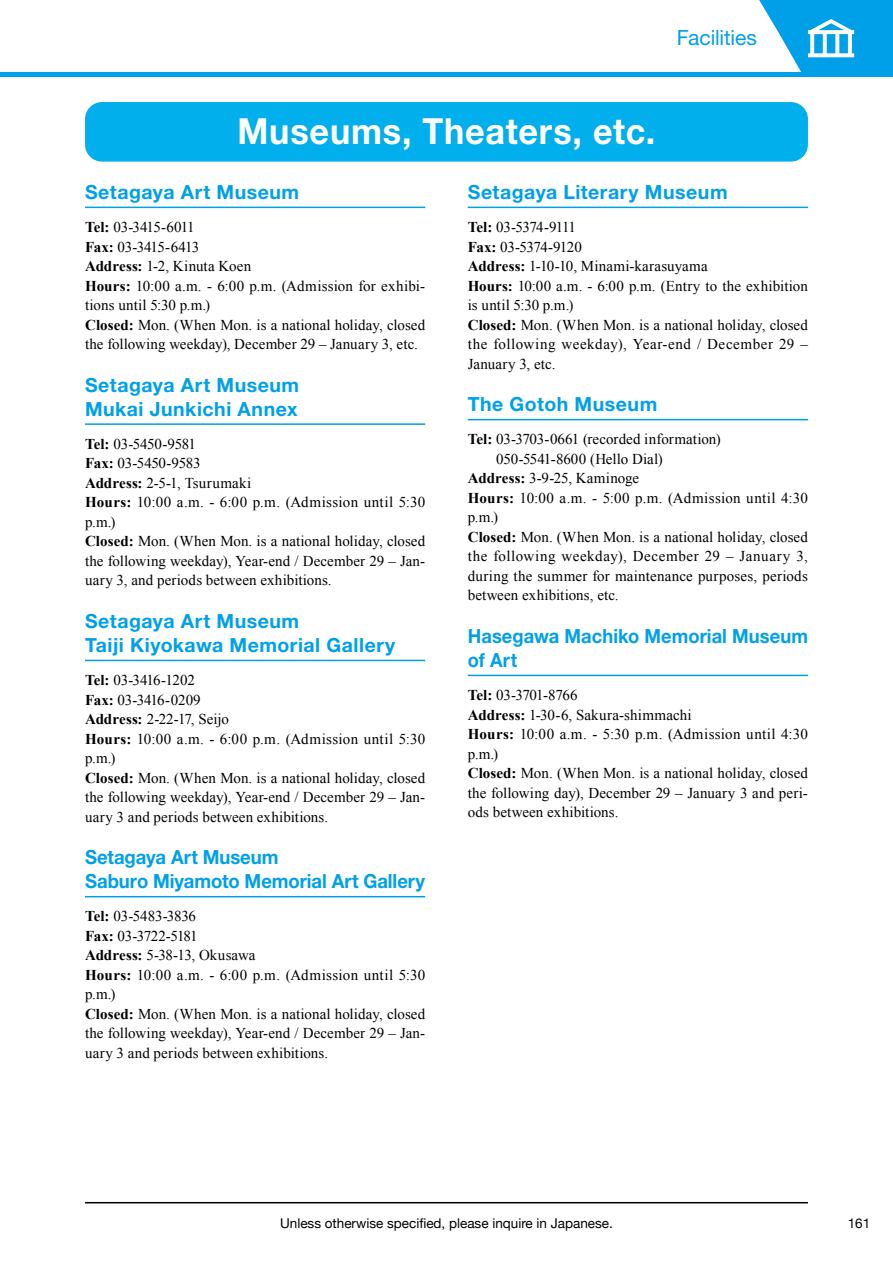
<style>
.page{position:relative;width:893px;height:1263px;background:#fff}
.page>*{position:absolute;margin:0;border:0;box-sizing:border-box;transform-origin:0 0}
.t1{font:700 36px "Helvetica Neue LT Std";letter-spacing:.02em;color:#fff;scale:.95 1}
.t2{font:21px "Helvetica Neue LT Std";letter-spacing:-.005em;color:#00a0e9}
.t3{font:700 19.5px/24px "Helvetica Neue LT Std";letter-spacing:.02em;color:#00a0e9}
.t4{font:700 19.5px/24px "Helvetica Neue LT Std";letter-spacing:-.005em;color:#00a0e9;scale:.95 1}
.t5{font:700 19.5px/24px "Helvetica Neue LT Std";letter-spacing:.02em;color:#00a0e9;scale:.94 1}
.t6{font:15px/19.5px "Times New Roman";letter-spacing:.01em;color:#000}
.t7{font:15px "Times New Roman";letter-spacing:.04em;color:#000}
.t8{font:15px "Times New Roman";letter-spacing:-.01em;color:#000}
.t9{font:13.5px "Helvetica Neue";color:#000}
.s1{font-weight:700}
</style>
<div class="page">
<hr style="left:85px;top:1202px;width:723px;height:1px;background:#000">
<div style="left:0;top:72px;width:893px;height:5px;background:#00a0e9"></div>
<svg style="left:759px;top:0;width:134px;height:72px"></svg>
<hr style="left:85px;top:207px;width:340px;height:1px;background:#00a0e9">
<hr style="left:85px;top:423px;width:340px;height:2px;background:#00a0e9">
<hr style="left:85px;top:660px;width:340px;height:1px;background:#00a0e9">
<hr style="left:85px;top:896px;width:340px;height:1px;background:#00a0e9">
<hr style="left:468px;top:207px;width:340px;height:1px;background:#00a0e9">
<hr style="left:468px;top:419px;width:340px;height:1px;background:#00a0e9">
<hr style="left:468px;top:675px;width:340px;height:1px;background:#00a0e9">
<div style="left:85px;top:102px;width:723px;height:60px;background:#00afec;border-radius:17px"></div>
<h2 class="t2" style="left:677px;top:25px;width:82px">Facilities</h2>
<h1 class="t1" style="left:237px;top:109px;width:441px">Museums, Theaters, etc.</h1>
<h3 class="t3" style="left:85px;top:180px;width:216px">Setagaya Art Museum</h3>
<p class="t6" style="left:85px;top:217px;width:342px"><span class="s1">Tel:</span> 03-3415-6011<br><span class="s1">Fax:</span> 03-3415-6413<br><span class="s1">Address:</span> 1-2, Kinuta Koen<br><span class="s1">Hours:</span> 10:00 a.m. - 6:00 p.m. (Admission for exhibi&shy;tions until 5:30 p.m.)<br><span class="s1">Closed:</span> Mon. (When Mon. is a national holiday, closed the following weekday), December 29 – January 3, etc.</p>
<h3 class="t3" style="left:85px;top:372px;width:216px">Setagaya Art Museum<br>Mukai Junkichi Annex</h3>
<p class="t6" style="left:85px;top:434px;width:342px"><span class="s1">Tel:</span> 03-5450-9581<br><span class="s1">Fax:</span> 03-5450-9583<br><span class="s1">Address:</span> 2-5-1, Tsurumaki<br><span class="s1">Hours:</span> 10:00 a.m. - 6:00 p.m. (Admission until 5:30 p.m.)<br><span class="s1">Closed:</span> Mon. (When Mon. is a national holiday, closed the following weekday), Year-end / December 29 – Jan&shy;uary 3, and periods between exhibitions.</p>
<h3 class="t3" style="left:85px;top:609px;width:312px">Setagaya Art Museum<br>Taiji Kiyokawa Memorial Gallery</h3>
<p class="t6" style="left:85px;top:670px;width:342px"><span class="s1">Tel:</span> 03-3416-1202<br><span class="s1">Fax:</span> 03-3416-0209<br><span class="s1">Address:</span> 2-22-17, Seijo<br><span class="s1">Hours:</span> 10:00 a.m. - 6:00 p.m. (Admission until 5:30 p.m.)<br><span class="s1">Closed:</span> Mon. (When Mon. is a national holiday, closed the following weekday), Year-end / December 29 – Jan&shy;uary 3 and periods between exhibitions.</p>
<h3 class="t4" style="left:85px;top:845px;width:360px">Setagaya Art Museum<br>Saburo Miyamoto Memorial Art Gallery</h3>
<p class="t6" style="left:85px;top:906px;width:342px"><span class="s1">Tel:</span> 03-5483-3836<br><span class="s1">Fax:</span> 03-3722-5181<br><span class="s1">Address:</span> 5-38-13, Okusawa<br><span class="s1">Hours:</span> 10:00 a.m. - 6:00 p.m. (Admission until 5:30 p.m.)<br><span class="s1">Closed:</span> Mon. (When Mon. is a national holiday, closed the following weekday), Year-end / December 29 – Jan&shy;uary 3 and periods between exhibitions.</p>
<h3 class="t3" style="left:468px;top:180px;width:261px">Setagaya Literary Museum</h3>
<p class="t6" style="left:468px;top:217px;width:342px"><span class="s1">Tel:</span> 03-5374-9111<br><span class="s1">Fax:</span> 03-5374-9120<br><span class="s1">Address:</span> 1-10-10, Minami-karasuyama<br><span class="s1">Hours:</span> 10:00 a.m. - 6:00 p.m. (Entry to the exhibition is until 5:30 p.m.)<br><span class="s1">Closed:</span> Mon. (When Mon. is a national holiday, closed the following weekday), Year-end / December 29 – January 3, etc.</p>
<h3 class="t3" style="left:468px;top:392px;width:191px">The Gotoh Museum</h3>
<p class="t6" style="left:468px;top:429px;width:254px"><span class="s1">Tel:</span> 03-3703-0661 (recorded information)</p>
<p class="t8" style="left:496px;top:449px;width:168px">050-5541-8600 (Hello Dial)</p>
<p class="t6" style="left:468px;top:468px;width:173px"><span class="s1">Address:</span> 3-9-25, Kaminoge</p>
<p class="t6" style="left:468px;top:488px;width:342px"><span class="s1">Hours:</span> 10:00 a.m. - 5:00 p.m. (Admission until 4:30</p>
<p class="t6" style="left:468px;top:507px;width:32px">p.m.)</p>
<p class="t6" style="left:468px;top:527px;width:342px"><span class="s1">Closed:</span> Mon. (When Mon. is a national holiday, closed</p>
<p class="t7" style="left:468px;top:546px;width:342px">the following weekday), December 29 – January 3,</p>
<p class="t6" style="left:468px;top:566px;width:342px">during the summer for maintenance purposes, periods</p>
<p class="t6" style="left:468px;top:585px;width:152px">between exhibitions, etc.</p>
<h3 class="t5" style="left:468px;top:624px;width:363px">Hasegawa Machiko Memorial Museum of Art</h3>
<p class="t6" style="left:468px;top:685px;width:342px"><span class="s1">Tel:</span> 03-3701-8766<br><span class="s1">Address:</span> 1-30-6, Sakura-shimmachi<br><span class="s1">Hours:</span> 10:00 a.m. - 5:30 p.m. (Admission until 4:30 p.m.)<br><span class="s1">Closed:</span> Mon. (When Mon. is a national holiday, closed the following day), December 29 – January 3 and peri&shy;ods between exhibitions.</p>
<p class="t9" style="left:280px;top:1213px;width:334px">Unless otherwise specified, please inquire in Japanese.</p>
<p class="t9" style="left:848px;top:1213px;width:24px">161</p>
</div>
